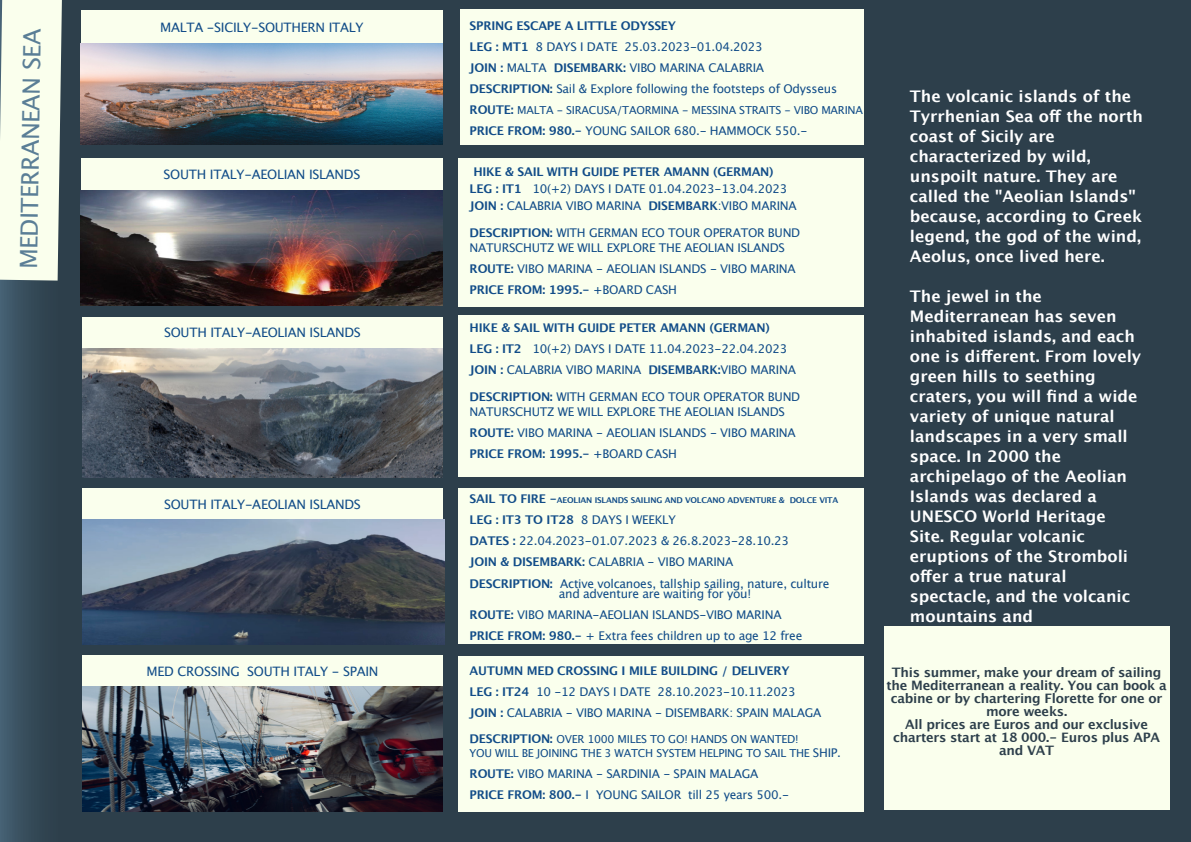
<style>
.page{position:relative;width:1191px;height:842px;background:#fff}
.page>*{position:absolute;margin:0;border:0;box-sizing:border-box;transform-origin:0 0}
.t1{font:24px "Lucida Grande";color:#5a7e96}
.t2{font:700 16px/20px "Lucida Grande";color:#fff}
.t3{font:700 13px/13px "Lucida Grande";letter-spacing:-.02em;color:#2d3f4b;text-align:center}
.t4{font:13px "Lucida Grande";letter-spacing:-.02em;color:#114c88}
.t5{font:12px/21px "Lucida Grande";letter-spacing:-.02em;color:#114c88}
.t6{font:11px/14px "Lucida Grande";letter-spacing:-.02em;color:#114c88}
.t7{font:700 8px "Lucida Grande";letter-spacing:-.02em;color:#114c88}
.s1{font-weight:700}
.s2{font-weight:700;font-size:12px}
.s3{font-size:12px}
</style>
<div class="page">
<img style="left:0;top:0;width:1191px;height:842px">
<div style="left:82px;top:488px;width:361px;height:32px;background:#faffed"></div>
<div style="left:82px;top:655px;width:361px;height:31px;background:#faffed"></div>
<img style="left:82px;top:348px;width:361px;height:129px">
<svg style="left:0;top:0;width:63px;height:281px;background:#edf3e3"></svg>
<div style="left:81px;top:10px;width:362px;height:33px;background:#faffed"></div>
<img style="left:81px;top:43px;width:362px;height:102px">
<div style="left:460px;top:10px;width:404px;height:135px;background:#faffed"></div>
<div style="left:458px;top:158px;width:406px;height:148px;background:#faffed"></div>
<div style="left:458px;top:315px;width:406px;height:162px;background:#faffed"></div>
<div style="left:458px;top:488px;width:406px;height:156px;background:#faffed"></div>
<div style="left:458px;top:656px;width:406px;height:156px;background:#faffed"></div>
<div style="left:884px;top:626px;width:285px;height:184px;background:#faffed"></div>
<div style="left:81px;top:158px;width:362px;height:31px;background:#faffed"></div>
<div style="left:82px;top:317px;width:361px;height:31px;background:#faffed"></div>
<img style="left:81px;top:191px;width:362px;height:114px">
<img style="left:82px;top:686px;width:361px;height:125px">
<img style="left:82px;top:520px;width:362px;height:124px">
<h1 class="t1" style="left:18px;top:269px;width:242px;rotate:-89deg">MEDITERRANEAN SEA</h1>
<p class="t4" style="left:160px;top:21px;width:205px">MALTA -SICILY-SOUTHERN ITALY</p>
<p class="t4" style="left:163px;top:168px;width:198px">SOUTH ITALY-AEOLIAN ISLANDS</p>
<p class="t4" style="left:164px;top:327px;width:198px">SOUTH ITALY-AEOLIAN ISLANDS</p>
<p class="t4" style="left:164px;top:499px;width:198px">SOUTH ITALY-AEOLIAN ISLANDS</p>
<p class="t4" style="left:147px;top:665px;width:233px">MED CROSSING SOUTH ITALY - SPAIN</p>
<p class="t5" style="left:469px;top:16px;width:369px"><span class="s1">SPRING ESCAPE A LITTLE ODYSSEY<br>LEG : MT1</span> 8 DAYS I DATE 25.03.2023-01.04.2023<br><span class="s1">JOIN :</span> MALTA <span class="s1">DISEMBARK:</span> VIBO MARINA CALABRIA <span class="s1">DESCRIPTION:</span> Sail &amp; Explore following the footsteps of Odysseus</p>
<p class="t6" style="left:469px;top:104px;width:395px"><span class="s2">ROUTE:</span> MALTA - SIRACUSA/TAORMINA - MESSINA STRAITS - VIBO MARINA</p>
<p class="t5" style="left:469px;top:121px;width:339px"><span class="s1">PRICE FROM: 980.-</span> YOUNG SAILOR 680.- HAMMOCK 550.-</p>
<p class="t5" style="left:469px;top:164px;width:329px;line-height:17px;text-indent:4px"><span class="s1">HIKE &amp; SAIL WITH GUIDE PETER AMANN (GERMAN)<br>LEG : IT1</span> 10(+2) DAYS I DATE 01.04.2023-13.04.2023<br><span class="s1">JOIN :</span> CALABRIA VIBO MARINA <span class="s1">DISEMBARK</span>:VIBO MARINA</p>
<p class="t5" style="left:469px;top:226px;width:332px;line-height:15px"><span class="s1">DESCRIPTION:</span> WITH GERMAN ECO TOUR OPERATOR BUND<br>NATURSCHUTZ WE WILL EXPLORE THE AEOLIAN ISLANDS</p>
<p class="t5" style="left:469px;top:259px;width:328px"><span class="s1">ROUTE:</span> VIBO MARINA - AEOLIAN ISLANDS - VIBO MARINA<br><span class="s1">PRICE FROM: 1995.- +</span>BOARD CASH</p>
<p class="t5" style="left:469px;top:318px;width:328px"><span class="s1">HIKE &amp; SAIL WITH GUIDE PETER AMANN (GERMAN)<br>LEG : IT2</span> 10(+2) DAYS I DATE 11.04.2023-22.04.2023<br><span class="s1">JOIN :</span> CALABRIA VIBO MARINA <span class="s1">DISEMBARK:</span>VIBO MARINA</p>
<p class="t5" style="left:469px;top:390px;width:332px;line-height:15px"><span class="s1">DESCRIPTION:</span> WITH GERMAN ECO TOUR OPERATOR BUND<br>NATURSCHUTZ WE WILL EXPLORE THE AEOLIAN ISLANDS</p>
<p class="t5" style="left:469px;top:423px;width:328px"><span class="s1">ROUTE:</span> VIBO MARINA - AEOLIAN ISLANDS - VIBO MARINA<br><span class="s1">PRICE FROM: 1995.- +</span>BOARD CASH</p>
<p class="t7" style="left:469px;top:496px;width:370px"><span class="s3">SAIL TO FIRE -</span>AEOLIAN ISLANDS SAILING AND VOLCANO ADVENTURE &amp; DOLCE VITA</p>
<p class="t5" style="left:469px;top:510px;width:361px;line-height:21.3px"><span class="s1">LEG : IT3 TO IT28</span> 8 DAYS I WEEKLY<br><span class="s1">DATES :</span> 22.04.2023-01.07.2023 &amp; 26.8.2023-28.10.23<br><span class="s1">JOIN &amp; DISEMBARK:</span> CALABRIA - VIBO MARINA<br><span class="s1">DESCRIPTION:</span> Active volcanoes, tallship sailing, nature, culture</p>
<p class="t5" style="left:469px;top:584px;width:334px;text-indent:89px">and adventure are waiting for you!<br><span class="s1">ROUTE:</span> VIBO MARINA-AEOLIAN ISLANDS-VIBO MARINA<br><span class="s1">PRICE FROM: 980.-</span> + Extra fees children up to age 12 free</p>
<p class="t5" style="left:469px;top:661px;width:353px"><span class="s1">AUTUMN MED CROSSING I MILE BUILDING / DELIVERY<br>LEG : IT24</span> 10 -12 DAYS I DATE 28.10.2023-10.11.2023<br><span class="s1">JOIN :</span> CALABRIA - VIBO MARINA - DISEMBARK: SPAIN MALAGA</p>
<p class="t6" style="left:469px;top:732px;width:373px"><span class="s2">DESCRIPTION:</span> OVER 1000 MILES TO GO! HANDS ON WANTED!<br>YOU WILL BE JOINING THE 3 WATCH SYSTEM HELPING TO SAIL THE <span class="s3">SHIP.</span></p>
<p class="t5" style="left:469px;top:764px;width:321px"><span class="s1">ROUTE:</span> VIBO MARINA - SARDINIA - SPAIN MALAGA<br><span class="s1">PRICE FROM: 800.-</span> I YOUNG SAILOR till 25 years 500.-</p>
<h2 class="t2" style="left:910px;top:87px;width:235px">The volcanic islands of the<br>Tyrrhenian Sea off the north coast of Sicily are characterized by wild, unspoilt nature. They are called the "Aeolian Islands" because, according to Greek legend, the god of the wind,<br>Aeolus, once lived here.</h2>
<p class="t2" style="left:910px;top:287px;width:233px">The jewel in the<br>Mediterranean has seven inhabited islands, and each one is different. From lovely green hills to seething craters, you will find a wide variety of unique natural landscapes in a very small space. In 2000 the archipelago of the Aeolian<br>Islands was declared a<br>UNESCO World Heritage<br>Site. Regular volcanic eruptions of the Stromboli offer a true natural spectacle, and the volcanic mountains and</p>
<p class="t3" style="left:886px;top:667px;width:282px">This summer, make your dream of sailing the Mediterranean a reality. You can book a cabine or by chartering Florette for one or more weeks.<br>All prices are Euros and our exclusive charters start at 18 000.- Euros plus APA and VAT</p>
</div>
